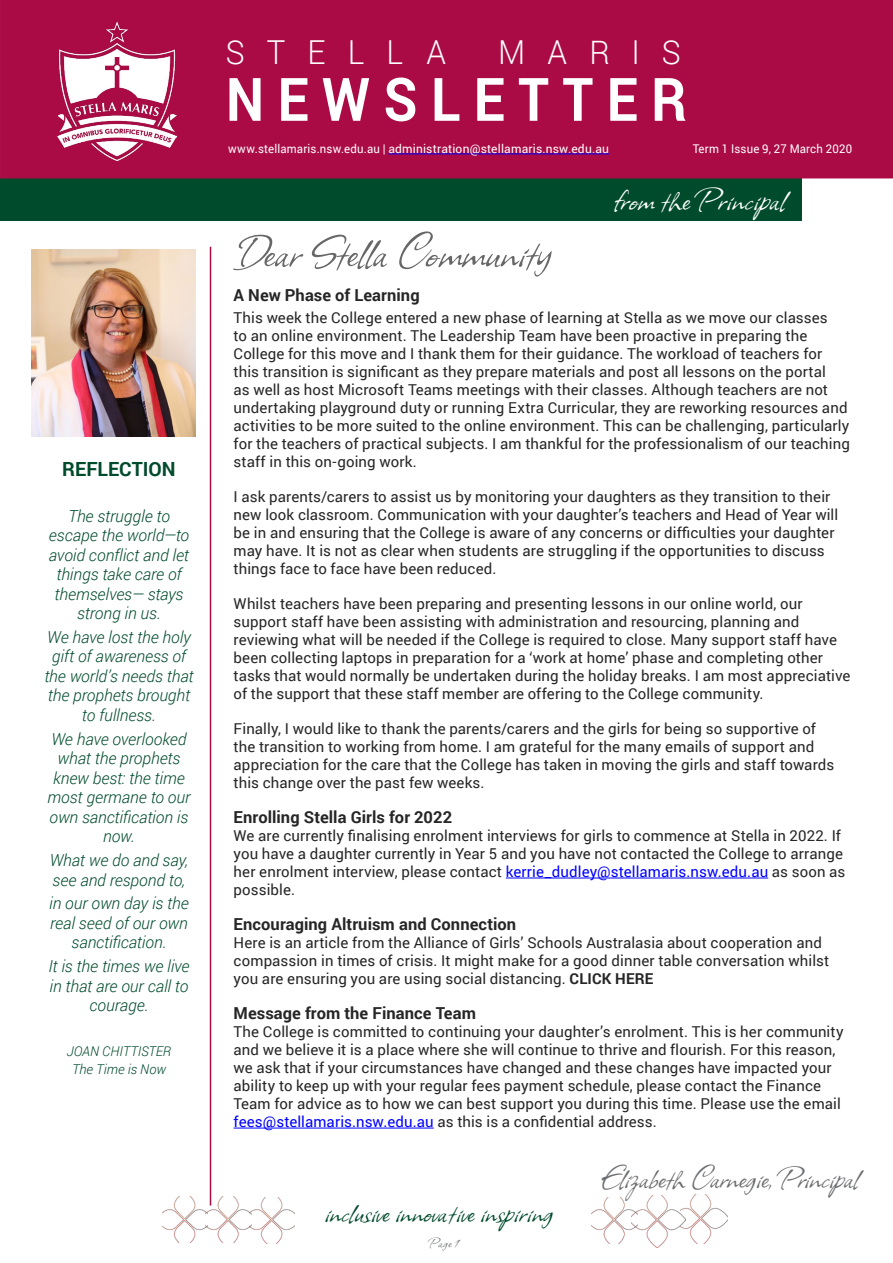
<style>
.page{position:relative;width:893px;height:1263px;background:#fff}
.page>*{position:absolute;margin:0;border:0;box-sizing:border-box;transform-origin:0 0}
.t1{font:700 60px "Roboto";color:#fff;scale:.9 1}
.t2{font:54px "Allison ROB";letter-spacing:-.015em;color:#676767}
.t3{font:37.5px "Allison ROB";color:#fff}
.t4{font:36px "Allison ROB";letter-spacing:-.015em;color:#6d6e71}
.t5{font:34.5px "Allison ROB";color:#004b2c}
.t6{font:300 33px "Roboto";letter-spacing:.71em;color:#fff;scale:.95 1}
.t7{font:700 19.5px "Roboto";color:#004b2c}
.t8{font:italic 300 16.5px/19.5px "Roboto";letter-spacing:-.005em;color:#004b2c;text-align:center}
.t9{font:700 16.5px "Roboto";letter-spacing:.005em;color:#262626}
.t10{font:16.5px "Allison ROB";color:#747779}
.t11{font:15px/18px "Roboto";letter-spacing:.005em;color:#262626}
.t12{font:italic 300 13.5px/18px "Roboto";letter-spacing:-.005em;color:#004b2c;text-align:center}
.t13{font:12px "Roboto";letter-spacing:.015em;color:#fff;scale:.95 1}
.s1{color:#00f}
.s2{font-weight:700}
</style>
<div class="page">
<img style="left:686px;top:1195px;width:41px;height:48px">
<img style="left:592px;top:1197px;width:39px;height:46px">
<img style="left:631px;top:1196px;width:55px;height:51px">
<img style="left:162px;top:1197px;width:44px;height:46px">
<img style="left:206px;top:1197px;width:43px;height:46px">
<img style="left:249px;top:1197px;width:46px;height:46px">
<hr style="left:506px;top:878px;width:262px;height:1px;background:#00f">
<hr style="left:234px;top:1128px;width:200px;height:1px;background:#00f">
<hr style="left:210px;top:247px;width:1px;height:958px;background:#ab0b45">
<div style="left:0;top:178px;width:801px;height:43px;background:#004b2c"></div>
<div style="left:0;top:0;width:893px;height:178px;background:#ab0b45"></div>
<hr style="left:388px;top:154px;width:221px;height:1px;background:#00f">
<img style="left:57px;top:21px;width:119px;height:140px">
<img style="left:31px;top:249px;width:164px;height:188px">
<h3 class="t7" style="left:62px;top:455px;width:115px">REFLECTION</h3>
<p class="t8" style="left:49px;top:505px;width:142px">The struggle to escape the world—to avoid conflict and let things take care of themselves— stays strong in us.</p>
<p class="t8" style="left:44px;top:627px;width:151px">We have lost the holy gift of awareness of the world’s needs that the prophets brought to fullness.</p>
<p class="t8" style="left:47px;top:729px;width:144px">We have overlooked what the prophets knew best: the time most germane to our own sanctification is now.</p>
<p class="t8" style="left:50px;top:850px;width:140px;text-align:left">What we do and say, see and respond to,</p>
<p class="t8" style="left:49px;top:893px;width:141px">in our own day is the real seed of our own sanctification.</p>
<p class="t8" style="left:48px;top:956px;width:143px">It is the times we live in that are our call to courage.</p>
<p class="t12" style="left:67px;top:1041px;width:106px">JOAN CHITTISTER<br>The Time is Now</p>
<h3 class="t6" style="left:226px;top:29px;width:233px">STELLA</h3>
<h3 class="t6" style="left:498px;top:29px;width:194px">MARIS</h3>
<h1 class="t1" style="left:226px;top:57px;width:514px">N E W S L E T T E R</h1>
<p class="t13" style="left:228px;top:140px;width:402px">www.stellamaris.nsw.edu.au | administration@stellamaris.nsw.edu.au</p>
<p class="t13" style="left:693px;top:140px;width:169px">Term 1 Issue 9, 27 March 2020</p>
<h3 class="t3" style="left:614px;top:178px;width:174px">from the Principal</h3>
<h2 class="t2" style="left:234px;top:222px;width:320px">Dear Stella Community</h2>
<p class="t9" style="left:234px;top:283px;width:188px">A New Phase of Learning</p>
<p class="t11" style="left:234px;top:308px;width:618px">This week the College entered a new phase of learning at Stella as we move our classes<br>to an online environment. The Leadership Team have been proactive in preparing the College for this move and I thank them for their guidance. The workload of teachers for this transition is significant as they prepare materials and post all lessons on the portal<br>as well as host Microsoft Teams meetings with their classes. Although teachers are not undertaking playground duty or running Extra Curricular, they are reworking resources and activities to be more suited to the online environment. This can be challenging, particularly for the teachers of practical subjects. I am thankful for the professionalism of our teaching staff in this on-going work.</p>
<p class="t11" style="left:234px;top:487px;width:606px">I ask parents/carers to assist us by monitoring your daughters as they transition to their new look classroom. Communication with your daughter’s teachers and Head of Year will be in and ensuring that the College is aware of any concerns or difficulties your daughter may have. It is not as clear when students are struggling if the opportunities to discuss things face to face have been reduced.</p>
<p class="t11" style="left:234px;top:594px;width:618px">Whilst teachers have been preparing and presenting lessons in our online world, our support staff have been assisting with administration and resourcing, planning and reviewing what will be needed if the College is required to close. Many support staff have been collecting laptops in preparation for a ‘work at home’ phase and completing other tasks that would normally be undertaken during the holiday breaks. I am most appreciative of the support that these staff member are offering to the College community.</p>
<p class="t11" style="left:234px;top:719px;width:602px">Finally, I would like to thank the parents/carers and the girls for being so supportive of the transition to working from home. I am grateful for the many emails of support and appreciation for the care that the College has taken in moving the girls and staff towards this change over the past few weeks.</p>
<p class="t9" style="left:234px;top:805px;width:220px">Enrolling Stella Girls for 2022</p>
<p class="t11" style="left:234px;top:826px;width:613px">We are currently finalising enrolment interviews for girls to commence at Stella in 2022. If you have a daughter currently in Year 5 and you have not contacted the College to arrange her enrolment interview, please contact <span class="s1">kerrie_dudley@stellamaris.nsw.edu.au</span> as soon as possible.</p>
<p class="t9" style="left:234px;top:912px;width:284px">Encouraging Altruism and Connection</p>
<p class="t11" style="left:234px;top:933px;width:597px">Here is an article from the Alliance of Girls’ Schools Australasia about cooperation and compassion in times of crisis. It might make for a good dinner table conversation whilst you are ensuring you are using social distancing. <span class="s2">CLICK HERE</span></p>
<p class="t9" style="left:234px;top:1001px;width:244px">Message from the Finance Team</p>
<p class="t11" style="left:234px;top:1022px;width:612px">The College is committed to continuing your daughter’s enrolment. This is her community and we believe it is a place where she will continue to thrive and flourish. For this reason, we ask that if your circumstances have changed and these changes have impacted your ability to keep up with your regular fees payment schedule, please contact the Finance Team for advice as to how we can best support you during this time. Please use the email <span class="s1">fees@stellamaris.nsw.edu.au</span> as this is a confidential address.</p>
<h3 class="t5" style="left:325px;top:1192px;width:231px">inclusive innovative inspiring</h3>
<p class="t10" style="left:429px;top:1234px;width:34px">Page 1</p>
<h3 class="t4" style="left:602px;top:1158px;width:260px">Elizabeth Carnegie, Principal</h3>
</div>
